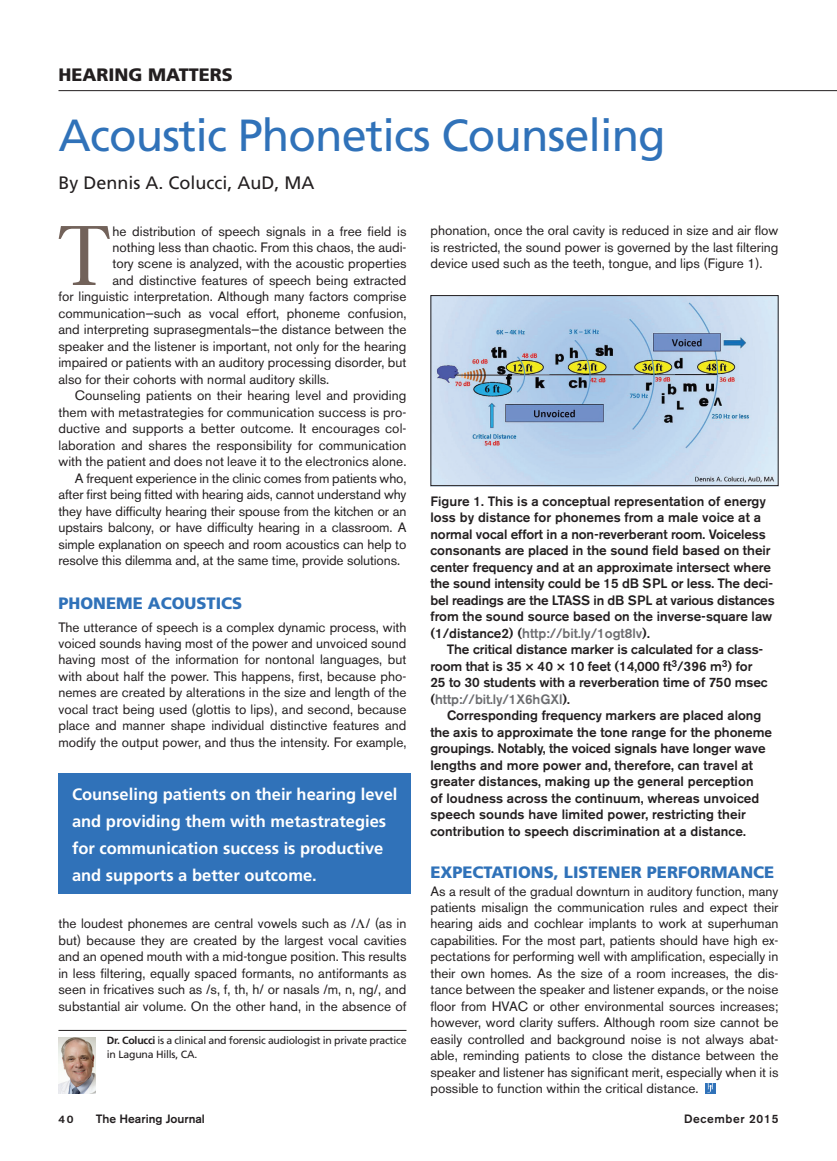
<style>
.page{position:relative;width:837px;height:1161px;background:#fff}
.page>*{position:absolute;margin:0;border:0;box-sizing:border-box;transform-origin:0 0}
.t1{font:84.15px "Stone Serif";color:#72625a}
.t2{font:45px "Frutiger";letter-spacing:-.02em;color:#3072b9}
.t3{font:18px "Frutiger";color:#231f20}
.t4{font:900 18px "Frutiger";color:#231f20}
.t5{font:700 16.5px/27px "Frutiger";color:#fff}
.t6{font:900 16.5px "Frutiger";color:#3072b9}
.t7{font:13.5px/16.5px "Akzidenz Grotesk BE";color:#231f20;text-align:justify}
.t8{font:500 13.5px/16.5px "Akzidenz Grotesk BE";color:#231f20}
.t9{font:500 12px "Akzidenz Grotesk BE";color:#231f20}
.t10{font:500 12px "Akzidenz Grotesk BE";letter-spacing:.05em;color:#231f20}
.t11{font:500 10.8px "Akzidenz Grotesk BE";color:#231f20;scale:1.11 1}
.t12{font:10.5px/13.5px "Frutiger";letter-spacing:-.02em;color:#231f20}
.s1{font-weight:700}
.s2{color:#6c6d70}
</style>
<div class="page">
<hr style="left:58px;top:90px;width:779px;height:1px;background:#231f20">
<div style="left:705px;top:1083px;width:10px;height:11px;background:#3072b9"></div>
<svg style="left:707px;top:1083px;width:6px;height:10px"></svg>
<div style="left:58px;top:774px;width:353px;height:120px;background:#3072b9"></div>
<hr style="left:58px;top:1030px;width:348px;height:1px;background:#231f20">
<img style="left:58px;top:1037px;width:38px;height:57px">
<img style="left:432px;top:297px;width:345px;height:187px">
<div style="left:430px;top:295px;width:349px;height:191px;border:1px solid #231f20"></div>
<h3 class="t4" style="left:58px;top:64px;width:176px">HEARING MATTERS</h3>
<h2 class="t2" style="left:58px;top:109px;width:609px">Acoustic Phonetics Counseling</h2>
<h3 class="t3" style="left:58px;top:172px;width:257px">By Dennis A. Colucci, AuD, MA</h3>
<h1 class="t1" style="left:58px;top:206px;width:53px">T</h1>
<p class="t7" style="left:112px;top:223px;width:296px">he distribution of speech signals in a free field is</p>
<p class="t7" style="left:112px;top:239px;width:296px">nothing less than chaotic. From this chaos, the audi-</p>
<p class="t7" style="left:112px;top:256px;width:296px">tory scene is analyzed, with the acoustic properties</p>
<p class="t7" style="left:112px;top:272px;width:296px">and distinctive features of speech being extracted</p>
<p class="t7" style="left:58px;top:289px;width:349px">for linguistic interpretation. Although many factors comprise</p>
<p class="t7" style="left:58px;top:305px;width:349px">communication—such as vocal effort, phoneme confusion,</p>
<p class="t7" style="left:58px;top:322px;width:349px">and interpreting suprasegmentals—the distance between the</p>
<p class="t7" style="left:58px;top:338px;width:350px">speaker and the listener is important, not only for the hearing</p>
<p class="t7" style="left:58px;top:355px;width:349px">impaired or patients with an auditory processing disorder, but</p>
<p class="t7" style="left:58px;top:371px;width:272px">also for their cohorts with normal auditory skills.</p>
<p class="t7" style="left:75px;top:388px;width:333px">Counseling patients on their hearing level and providing</p>
<p class="t7" style="left:58px;top:404px;width:349px">them with metastrategies for communication success is pro-</p>
<p class="t7" style="left:58px;top:421px;width:350px">ductive and supports a better outcome. It encourages col-</p>
<p class="t7" style="left:58px;top:437px;width:350px">laboration and shares the responsibility for communication</p>
<p class="t7" style="left:58px;top:454px;width:350px">with the patient and does not leave it to the electronics alone.</p>
<p class="t7" style="left:75px;top:470px;width:333px">A frequent experience in the clinic comes from patients who,</p>
<p class="t7" style="left:58px;top:487px;width:350px">after first being fitted with hearing aids, cannot understand why</p>
<p class="t7" style="left:58px;top:503px;width:349px">they have difficulty hearing their spouse from the kitchen or an</p>
<p class="t7" style="left:58px;top:520px;width:349px">upstairs balcony, or have difficulty hearing in a classroom. A</p>
<p class="t7" style="left:58px;top:536px;width:349px">simple explanation on speech and room acoustics can help to</p>
<p class="t7" style="left:58px;top:553px;width:343px">resolve this dilemma and, at the same time, provide solutions.</p>
<p class="t6" style="left:58px;top:593px;width:185px">PHONEME ACOUSTICS</p>
<p class="t7" style="left:58px;top:619px;width:350px">The utterance of speech is a complex dynamic process, with voiced sounds having most of the power and unvoiced sound having most of the information for nontonal languages, but with about half the power. This happens, first, because pho&shy;nemes are created by alterations in the size and length of the vocal tract being used (glottis to lips), and second, because place and manner shape individual distinctive features and modify the output power, and thus the intensity. For example,</p>
<p class="t5" style="left:72px;top:780px;width:327px">Counseling patients on their hearing level and providing them with metastrategies for communication success is productive and supports a better outcome.</p>
<p class="t7" style="left:58px;top:916px;width:350px">the loudest phonemes are central vowels such as / / (as in but) because they are created by the largest vocal cavities and an opened mouth with a mid-tongue position. This results in less filtering, equally spaced formants, no antiformants as seen in fricatives such as /s, f, th, h/ or nasals /m, n, ng/, and substantial air volume. On the other hand, in the absence of</p>
<p class="t12" style="left:107px;top:1034px;width:301px"><span class="s1">Dr. Colucci</span> is a clinical and forensic audiologist in private practice in Laguna Hills, CA.</p>
<p class="t7" style="left:430px;top:223px;width:349px">phonation, once the oral cavity is reduced in size and air flow is restricted, the sound power is governed by the last filtering device used such as the teeth, tongue, and lips (Figure 1).</p>
<p class="t8" style="left:430px;top:493px;width:346px">Figure 1. This is a conceptual representation of energy loss by distance for phonemes from a male voice at a normal vocal effort in a non-reverberant room. Voiceless consonants are placed in the sound field based on their center frequency and at an approximate intersect where the sound intensity could be 15 dB SPL or less. The deci&shy;bel readings are the LTASS in dB SPL at various distances from the sound source based on the inverse-square law (1/distance2) (<span class="s2">http://bit.ly/1ogt8lv</span>).</p>
<p class="t8" style="left:430px;top:641px;width:339px;text-indent:16px">The critical distance marker is calculated for a class&shy;room that is 35 × 40 × 10 feet (14,000 ft<sup>3</sup>/396 m<sup>3</sup>) for 25 to 30 students with a reverberation time of 750 msec (<span class="s2">http://bit.ly/1X6hGXl</span>).</p>
<p class="t8" style="left:431px;top:707px;width:343px;text-indent:16px">Corresponding frequency markers are placed along the axis to approximate the tone range for the phoneme groupings. Notably, the voiced signals have longer wave lengths and more power and, therefore, can travel at greater distances, making up the general perception<br>of loudness across the continuum, whereas unvoiced speech sounds have limited power, restricting their contribution to speech discrimination at a distance.</p>
<p class="t6" style="left:430px;top:862px;width:345px">EXPECTATIONS, LISTENER PERFORMANCE</p>
<p class="t7" style="left:430px;top:883px;width:350px">As a result of the gradual downturn in auditory function, many patients misalign the communication rules and expect their hearing aids and cochlear implants to work at superhuman capabilities. For the most part, patients should have high ex&shy;pectations for performing well with amplification, especially in their own homes. As the size of a room increases, the dis&shy;tance between the speaker and listener expands, or the noise floor from HVAC or other environmental sources increases; however, word clarity suffers. Although room size cannot be easily controlled and background noise is not always abat&shy;able, reminding patients to close the distance between the speaker and listener has significant merit, especially when it is possible to function within the critical distance.</p>
<p class="t11" style="left:58px;top:1112px;width:15px">40</p>
<p class="t9" style="left:96px;top:1111px;width:110px">The Hearing Journal</p>
<p class="t10" style="left:684px;top:1111px;width:96px">December 2015</p>
</div>
